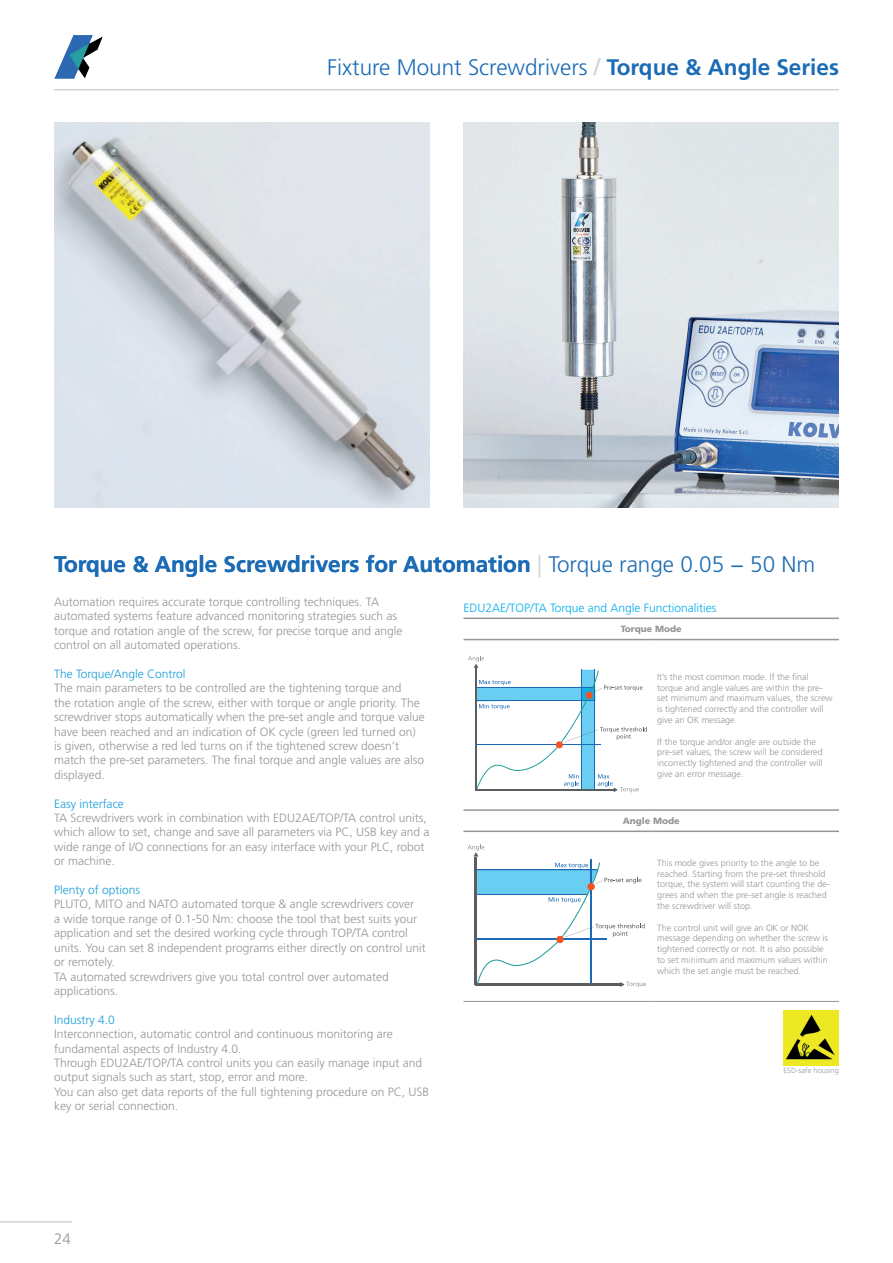
<style>
.page{position:relative;width:893px;height:1263px;background:#fff}
.page>*{position:absolute;margin:0;border:0;box-sizing:border-box;transform-origin:0 0}
.Product_Name{font:700 22.5px "Frutiger LT Std";color:#1b6bb5}
.Header_-_Categories{font:300 22.5px "Frutiger LT Std";color:#1b6bb5}
.t1{font:300 15px "Frutiger LT Std";color:#939598}
.Product_Description{font:300 12px/14.4px "Frutiger LT Std";color:#939598}
.Product_Description-2{font:300 12px "Frutiger LT Std";color:#179dd9}
.Titolo_tabella_Pagin{font:300 12px "Frutiger LT Std";color:#00aeef}
.Testo_Tabella_Pagina{font:300 9px/10.8px "Frutiger LT Std";color:#939598}
.t2{font:900 9px "Frutiger LT Std";color:#939598}
.Product_Description-3{font:300 7.5px "Frutiger LT Std";color:#939598}
.s1{font-weight:400;font-size:24px;color:#d1d2d4}
.s2{font-weight:700}
.s3{font-weight:300;color:#d2d3d2}
.s4{font-weight:300}
</style>
<div class="page">
<hr style="left:54px;top:89px;width:785px;height:1px;background:#d1d2d4">
<img style="left:54px;top:36px;width:48px;height:42px">
<hr style="left:0;top:1221px;width:72px;height:1px;background:#d1d2d4">
<img style="left:463px;top:122px;width:376px;height:386px">
<img style="left:783px;top:1010px;width:56px;height:56px">
<hr style="left:463px;top:617px;width:188px;height:2px;background:#939598">
<hr style="left:651px;top:617px;width:188px;height:2px;background:#939598">
<hr style="left:463px;top:639px;width:188px;height:1px;background:#939598">
<hr style="left:651px;top:639px;width:188px;height:1px;background:#939598">
<hr style="left:463px;top:809px;width:188px;height:2px;background:#939598">
<hr style="left:651px;top:809px;width:188px;height:2px;background:#939598">
<hr style="left:463px;top:830px;width:188px;height:2px;background:#939598">
<hr style="left:651px;top:830px;width:188px;height:2px;background:#939598">
<hr style="left:463px;top:1001px;width:188px;height:1px;background:#939598">
<hr style="left:651px;top:1001px;width:188px;height:1px;background:#939598">
<svg style="left:468px;top:656px;width:179px;height:136px"></svg>
<hr style="left:475px;top:668px;width:2px;height:122px;background:#5a5e5f">
<hr style="left:475px;top:789px;width:139px;height:2px;background:#5a5e5f">
<hr style="left:591px;top:858px;width:1px;height:127px;background:#1c6ab5">
<hr style="left:475px;top:856px;width:2px;height:128px;background:#5a5e5f">
<hr style="left:475px;top:983px;width:145px;height:2px;background:#5a5e5f">
<svg style="left:467px;top:845px;width:17px;height:11px"></svg>
<svg style="left:477px;top:862px;width:169px;height:125px"></svg>
<img style="left:54px;top:122px;width:375px;height:386px">
<p class="Header_-_Categories" style="left:327px;top:55px;width:513px">Fixture Mount Screwdrivers <span class="s1">/</span> <span class="s2">Torque &amp; Angle Series</span></p>
<p class="Product_Name" style="left:54px;top:551px;width:763px">Torque &amp; Angle Screwdrivers for Automation <span class="s3">|</span> <span class="s4">Torque range 0.05 − 50 Nm</span></p>
<p class="Product_Description" style="left:54px;top:595px;width:350px">Automation requires accurate torque controlling techniques. TA automated systems feature advanced monitoring strategies such as torque and rotation angle of the screw, for precise torque and angle control on all automated operations.</p>
<p class="Product_Description-2" style="left:54px;top:667px;width:133px">The Torque/Angle Control</p>
<p class="Product_Description" style="left:54px;top:681px;width:372px">The main parameters to be controlled are the tightening torque and<br>the rotation angle of the screw, either with torque or angle priority. The screwdriver stops automatically when the pre-set angle and torque value have been reached and an indication of OK cycle (green led turned on) is given, otherwise a red led turns on if the tightened screw doesn’t match the pre-set parameters. The final torque and angle values are also displayed.</p>
<p class="Product_Description-2" style="left:54px;top:797px;width:71px">Easy interface</p>
<p class="Product_Description" style="left:54px;top:811px;width:377px">TA Screwdrivers work in combination with EDU2AE/TOP/TA control units, which allow to set, change and save all parameters via PC, USB key and a wide range of I/O connections for an easy interface with your PLC, robot or machine.</p>
<p class="Product_Description-2" style="left:54px;top:883px;width:88px">Plenty of options</p>
<p class="Product_Description" style="left:54px;top:897px;width:373px">PLUTO, MITO and NATO automated torque &amp; angle screwdrivers cover<br>a wide torque range of 0.1-50 Nm: choose the tool that best suits your application and set the desired working cycle through TOP/TA control units. You can set 8 independent programs either directly on control unit or remotely.<br>TA automated screwdrivers give you total control over automated applications.</p>
<p class="Product_Description-2" style="left:54px;top:1013px;width:62px">Industry 4.0</p>
<p class="Product_Description" style="left:54px;top:1027px;width:370px">Interconnection, automatic control and continuous monitoring are fundamental aspects of Industry 4.0.<br>Through EDU2AE/TOP/TA control units you can easily manage input and output signals such as start, stop, error and more.</p>
<p class="Product_Description" style="left:54px;top:1084px;width:377px">You can also get data reports of the full tightening procedure on PC, USB key or serial connection.</p>
<p class="Titolo_tabella_Pagin" style="left:463px;top:601px;width:255px">EDU2AE/TOP/TA Torque and Angle Functionalities</p>
<p class="t2" style="left:621px;top:624px;width:62px">Torque Mode</p>
<p class="Testo_Tabella_Pagina" style="left:657px;top:671px;width:177px">It’s the most common mode. If the final torque and angle values are within the pre&shy;set minimum and maximum values, the screw is tightened correctly and the controller will give an OK message.</p>
<p class="Testo_Tabella_Pagina" style="left:657px;top:736px;width:167px">If the torque and/or angle are outside the pre-set values, the screw will be considered incorrectly tightened and the controller will give an error message.</p>
<p class="t2" style="left:623px;top:815px;width:58px">Angle Mode</p>
<p class="Testo_Tabella_Pagina" style="left:657px;top:857px;width:174px">This mode gives priority to the angle to be reached. Starting from the pre-set threshold torque, the system will start counting the de&shy;grees and when the pre-set angle is reached the screwdriver will stop.</p>
<p class="Testo_Tabella_Pagina" style="left:657px;top:922px;width:172px">The control unit will give an OK or NOK message depending on whether the screw is tightened correctly or not. It is also possible to set minimum and maximum values within which the set angle must be reached.</p>
<p class="Product_Description-3" style="left:783px;top:1066px;width:57px">ESD-safe housing</p>
<p class="t1" style="left:54px;top:1230px;width:18px">24</p>
</div>
